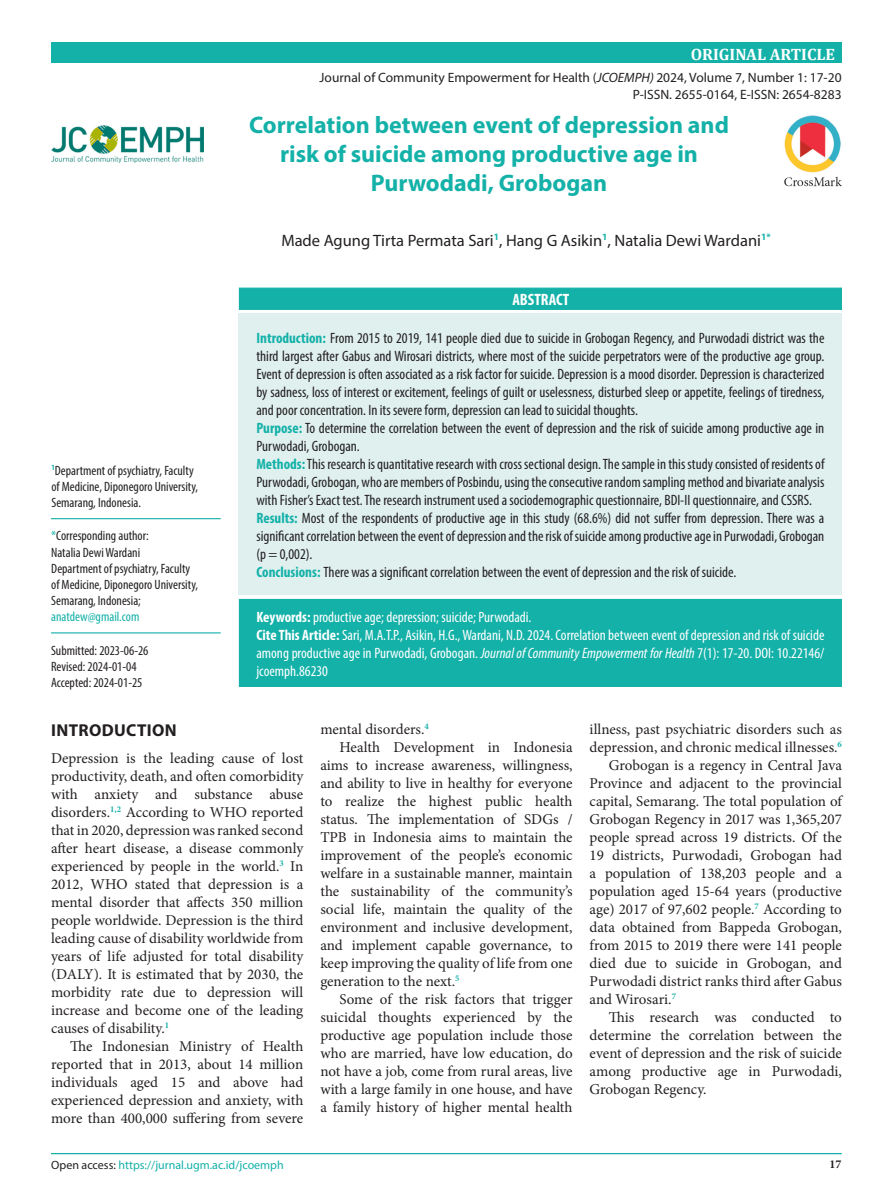
<style>
.page{position:relative;width:893px;height:1191px;background:#fff}
.page>*{position:absolute;margin:0;border:0;box-sizing:border-box;transform-origin:0 0}
.Judul_Naskah{font:700 24px "Myriad Pro";color:#13b1a8}
.Judul{font:700 17.25px "Myriad Pro";letter-spacing:.02em;color:#231f20}
.Author{font:16.5px "Myriad Pro";color:#231f20}
.t1{font:700 16.5px "Cambria";color:#fff}
.Default{font:700 condensed 16.5px "Myriad Pro";color:#fff}
.t2{font:15px/18px "Minion Pro";color:#231f20;text-align:justify}
.Abstrak{font:condensed 15px/18px "Myriad Pro";color:#231f20;text-align:justify}
.Keywords{font:condensed 15px/18px "Myriad Pro";color:#fff;text-align:justify}
.Afiliasi{font:condensed 13.5px/16.2px "Myriad Pro";color:#231f20}
.t3{font:13.5px "Myriad Pro";color:#231f20}
.Afiliasi-2{font:condensed 13.5px "Myriad Pro";color:#13b1a8}
.judul{font:12px "Myriad Pro";color:#13b1a8}
.judul-2{font:700 12px "Minion Pro";color:#231f20}
.s1{font-style:italic}
.s2{color:#13b1a8}
.s3{font-weight:700;color:#13b1a8}
.s4{font-weight:700}
.s5{color:#231f20}
</style>
<div class="page">
<div style="left:51px;top:43px;width:791px;height:20px;background:#13b1a8"></div>
<div style="left:239px;top:287px;width:603px;height:23px;background:#13b1a8;border:1px solid #13b1a8"></div>
<div style="left:239px;top:313px;width:603px;height:282px;background:#dff0ef"></div>
<div style="left:239px;top:599px;width:603px;height:88px;background:#13b1a8"></div>
<img style="left:784px;top:115px;width:58px;height:72px">
<hr style="left:51px;top:518px;width:170px;height:1px;background:#13b1a8">
<hr style="left:51px;top:632px;width:170px;height:1px;background:#13b1a8">
<hr style="left:51px;top:1153px;width:790px;height:1px;background:#13b1a8">
<img style="left:51px;top:125px;width:153px;height:38px">
<p class="t1" style="left:691px;top:43px;width:146px">ORIGINAL ARTICLE</p>
<p class="t3" style="left:320px;top:70px;width:523px">Journal of Community Empowerment for Health (<span class="s1">JCOEMPH)</span> 2024, Volume 7, Number 1: 17-20</p>
<p class="t3" style="left:633px;top:86px;width:210px">P-ISSN. 2655-0164, E-ISSN: 2654-8283</p>
<p class="Judul_Naskah" style="left:249px;top:109px;width:481px">Correlation between event of depression and</p>
<p class="Judul_Naskah" style="left:280px;top:138px;width:420px">risk of suicide among productive age in</p>
<p class="Judul_Naskah" style="left:371px;top:167px;width:238px">Purwodadi, Grobogan</p>
<p class="Author" style="left:281px;top:230px;width:491px">Made Agung Tirta Permata Sari<sup>1</sup>, Hang G Asikin<sup>1</sup>, Natalia Dewi Wardani<sup>1*</sup></p>
<p class="Afiliasi" style="left:51px;top:462px;width:148px"><sup>1</sup>Department of psychiatry, Faculty of Medicine, Diponegoro University,<br>Semarang, Indonesia.</p>
<p class="Afiliasi" style="left:51px;top:527px;width:99px"><span class="s2">*</span>Corresponding author:</p>
<p class="Afiliasi" style="left:51px;top:544px;width:90px">Natalia Dewi Wardani</p>
<p class="Afiliasi" style="left:51px;top:560px;width:148px">Department of psychiatry, Faculty of Medicine, Diponegoro University,<br>Semarang, Indonesia;</p>
<p class="Afiliasi-2" style="left:51px;top:609px;width:90px">anatdew@gmail.com</p>
<p class="Afiliasi" style="left:51px;top:642px;width:99px">Submitted: 2023-06-26</p>
<p class="Afiliasi" style="left:51px;top:658px;width:87px">Revised: 2024-01-04</p>
<p class="Afiliasi" style="left:51px;top:674px;width:93px">Accepted: 2024-01-25</p>
<p class="Default" style="left:512px;top:289px;width:58px">ABSTRACT</p>
<p class="Abstrak" style="left:256px;top:329px;width:570px"><span class="s3">Introduction:</span> From 2015 to 2019, 141 people died due to suicide in Grobogan Regency, and Purwodadi district was the third largest after Gabus and Wirosari districts, where most of the suicide perpetrators were of the productive age group.<br>Event of depression is often associated as a risk factor for suicide. Depression is a mood disorder. Depression is characterized by sadness, loss of interest or excitement, feelings of guilt or uselessness, disturbed sleep or appetite, feelings of tiredness, and poor concentration. In its severe form, depression can lead to suicidal thoughts.</p>
<p class="Abstrak" style="left:256px;top:419px;width:569px"><span class="s3">Purpose:</span> To determine the correlation between the event of depression and the risk of suicide among productive age in<br>Purwodadi, Grobogan.</p>
<p class="Abstrak" style="left:256px;top:455px;width:570px"><span class="s3">Methods:</span> This research is quantitative research with cross sectional design. The sample in this study consisted of residents of Purwodadi, Grobogan, who are members of Posbindu, using the consecutive random sampling method and bivariate analysis with Fisher’s Exact test. The research instrument used a sociodemographic questionnaire, BDI-II questionnaire, and CSSRS.</p>
<p class="Abstrak" style="left:256px;top:509px;width:569px"><span class="s3">Results:</span> Most of the respondents of productive age in this study (68.6%) did not suffer from depression. There was a significant correlation between the event of depression and the risk of suicide among productive age in Purwodadi, Grobogan (p = 0,002).</p>
<p class="Abstrak" style="left:256px;top:563px;width:481px"><span class="s3">Conclusions:</span> There was a significant correlation between the event of depression and the risk of suicide.</p>
<p class="Keywords" style="left:256px;top:607px;width:277px"><span class="s4">Keywords:</span> productive age; depression; suicide; Purwodadi.</p>
<p class="Keywords" style="left:256px;top:625px;width:569px"><span class="s4">Cite This Article:</span> Sari, M.A.T.P., Asikin, H.G., Wardani, N.D. 2024. Correlation between event of depression and risk of suicide among productive age in Purwodadi, Grobogan. <span class="s1">Journal of Community Empowerment for Health</span> 7(1): 17-20. DOI: 10.22146/ jcoemph.86230</p>
<p class="Judul" style="left:51px;top:719px;width:127px">INTRODUCTION</p>
<p class="t2" style="left:51px;top:749px;width:254px">Depression is the leading cause of lost productivity, death, and often comorbidity with anxiety and substance abuse disorders.<sup>1,2</sup> According to WHO reported that in 2020, depression was ranked second after heart disease, a disease commonly experienced by people in the world.<sup>3</sup> In 2012, WHO stated that depression is a mental disorder that affects 350 million people worldwide. Depression is the third leading cause of disability worldwide from years of life adjusted for total disability (DALY). It is estimated that by 2030, the morbidity rate due to depression will increase and become one of the leading causes of disability.<sup>1</sup></p>
<p class="t2" style="left:51px;top:1037px;width:254px;text-indent:19px">The Indonesian Ministry of Health reported that in 2013, about 14 million individuals aged 15 and above had experienced depression and anxiety, with more than 400,000 suffering from severe</p>
<p class="judul" style="left:51px;top:1157px;width:234px"><span class="s5">Open access:</span> https://jurnal.ugm.ac.id/jcoemph</p>
<p class="t2" style="left:320px;top:720px;width:110px">mental disorders.<sup>4</sup></p>
<p class="t2" style="left:320px;top:738px;width:254px;text-indent:19px">Health Development in Indonesia aims to increase awareness, willingness, and ability to live in healthy for everyone to realize the highest public health status. The implementation of SDGs / TPB in Indonesia aims to maintain the improvement of the people’s economic welfare in a sustainable manner, maintain the sustainability of the community’s social life, maintain the quality of the environment and inclusive development, and implement capable governance, to keep improving the quality of life from one generation to the next.<sup>5</sup></p>
<p class="t2" style="left:320px;top:990px;width:254px;text-indent:19px">Some of the risk factors that trigger suicidal thoughts experienced by the productive age population include those who are married, have low education, do not have a job, come from rural areas, live with a large family in one house, and have a family history of higher mental health</p>
<p class="t2" style="left:590px;top:720px;width:254px">illness, past psychiatric disorders such as depression, and chronic medical illnesses.<sup>6</sup></p>
<p class="t2" style="left:590px;top:756px;width:254px;text-indent:19px">Grobogan is a regency in Central Java Province and adjacent to the provincial capital, Semarang. The total population of Grobogan Regency in 2017 was 1,365,207 people spread across 19 districts. Of the 19 districts, Purwodadi, Grobogan had a population of 138,203 people and a population aged 15-64 years (productive age) 2017 of 97,602 people.<sup>7</sup> According to data obtained from Bappeda Grobogan, from 2015 to 2019 there were 141 people died due to suicide in Grobogan, and Purwodadi district ranks third after Gabus and Wirosari.<sup>7</sup></p>
<p class="t2" style="left:590px;top:1008px;width:254px;text-indent:19px">This research was conducted to determine the correlation between the event of depression and the risk of suicide among productive age in Purwodadi, Grobogan Regency.</p>
<p class="judul-2" style="left:829px;top:1155px;width:13px">17</p>
</div>
